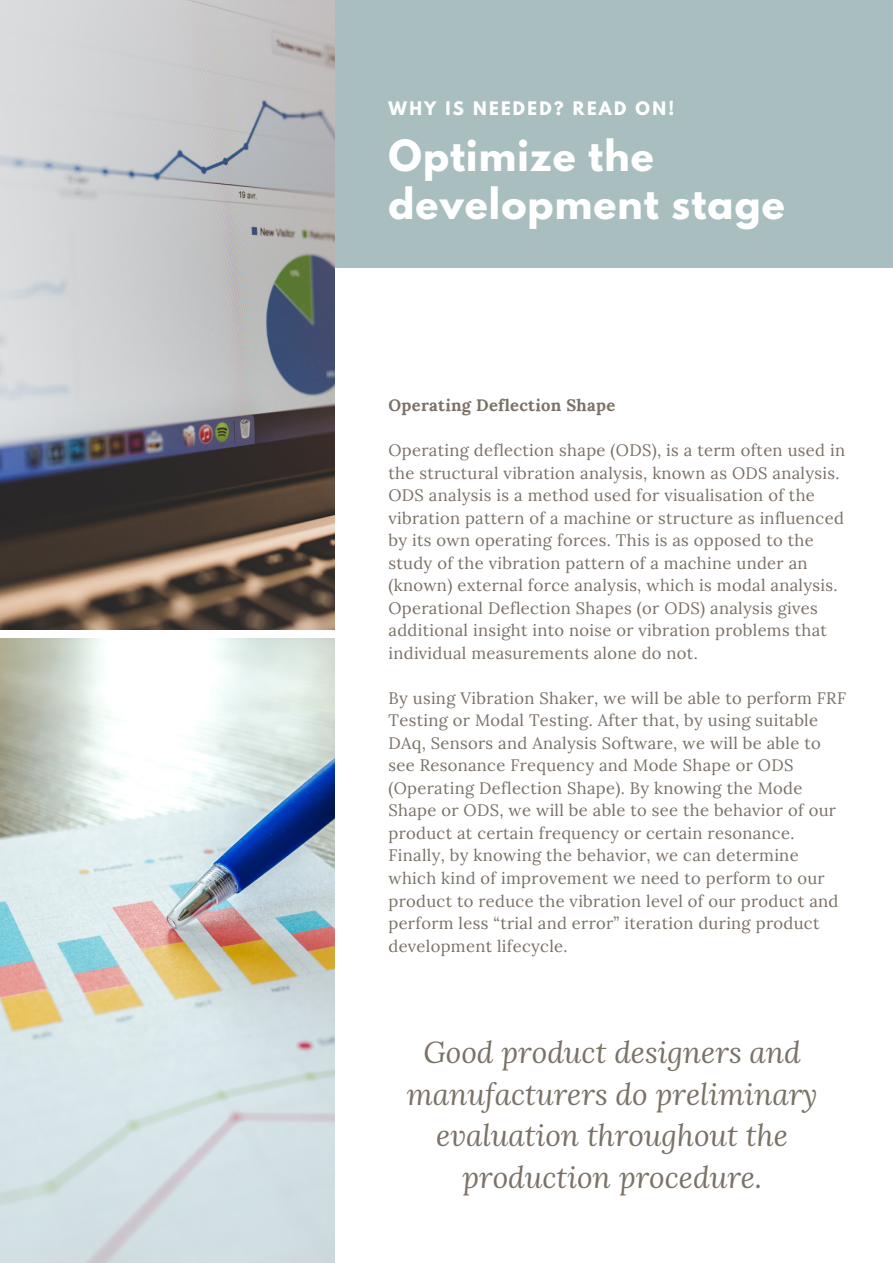
<style>
.page{position:relative;width:893px;height:1263px;background:#fff}
.page>*{position:absolute;margin:0;border:0;box-sizing:border-box;transform-origin:0 0}
.t1{font:700 38.1px/47.2px "League Spartan";letter-spacing:.03em;color:#fff}
.t2{font:italic 29.85px/41.7px "Lora";color:#7a7167;text-align:center}
.t3{font:16.5px/22.5px "Lora";letter-spacing:.02em;color:#7a7167}
.t4{font:700 16.5px "Lora";letter-spacing:.02em;color:#7a7167}
.t5{font:700 16.5px "League Spartan";letter-spacing:.14em;color:#fff}
</style>
<div class="page">
<div style="left:0;top:0;width:893px;height:268px;background:#a9bebe"></div>
<img style="left:0;top:0;width:334px;height:629px">
<img style="left:0;top:638px;width:334px;height:625px">
<p class="t5" style="left:388px;top:100px;width:287px">WHY IS NEEDED? READ ON!</p>
<h1 class="t1" style="left:388px;top:137px;width:398px">Optimize the development stage</h1>
<p class="t4" style="left:388px;top:394px;width:228px">Operating Deflection Shape</p>
<p class="t3" style="left:388px;top:439px;width:458px">Operating deflection shape (ODS), is a term often used in the structural vibration analysis, known as ODS analysis.<br>ODS analysis is a method used for visualisation of the vibration pattern of a machine or structure as influenced by its own operating forces. This is as opposed to the study of the vibration pattern of a machine under an (known) external force analysis, which is modal analysis.<br>Operational Deflection Shapes (or ODS) analysis gives additional insight into noise or vibration problems that individual measurements alone do not.</p>
<p class="t3" style="left:388px;top:686px;width:459px">By using Vibration Shaker, we will be able to perform FRF Testing or Modal Testing. After that, by using suitable DAq, Sensors and Analysis Software, we will be able to see Resonance Frequency and Mode Shape or ODS (Operating Deflection Shape). By knowing the Mode Shape or ODS, we will be able to see the behavior of our product at certain frequency or certain resonance.<br>Finally, by knowing the behavior, we can determine which kind of improvement we need to perform to our product to reduce the vibration level of our product and perform less “trial and error” iteration during product development lifecycle.</p>
<h2 class="t2" style="left:407px;top:1031px;width:412px">Good product designers and manufacturers do preliminary evaluation throughout the production procedure.</h2>
</div>
